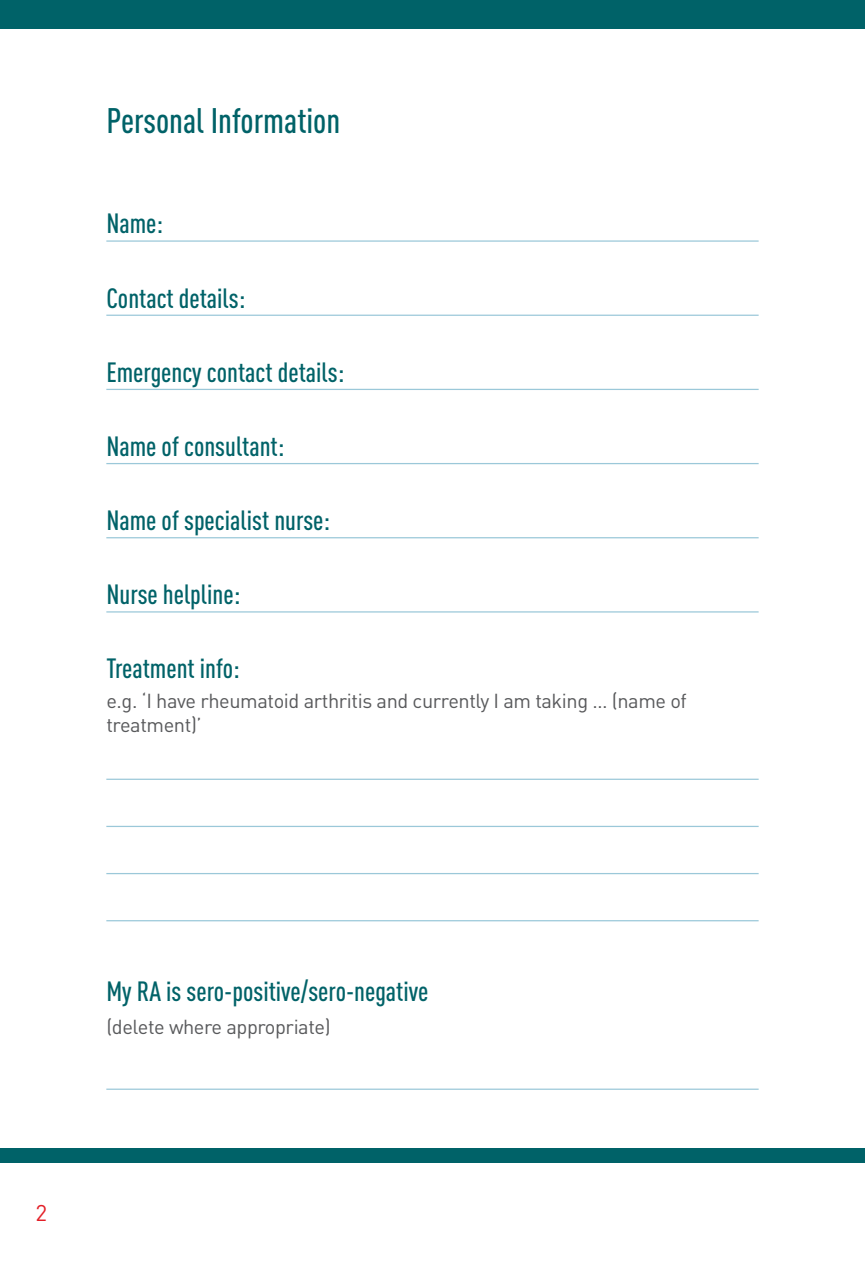
<style>
.page{position:relative;width:865px;height:1269px;background:#fff}
.page>*{position:absolute;margin:0;border:0;box-sizing:border-box;transform-origin:0 0}
.t1{font:500 condensed 35px "DIN Pro";color:#006268}
.t2{font:500 condensed 27.5px "DIN Pro";color:#006268}
.t3{font:22.5px "DIN Pro";color:#e31f27}
.t4{font:20px/23px "DIN Pro";letter-spacing:-.02em;color:#58595b}
</style>
<div class="page">
<div style="left:0;top:0;width:865px;height:28px;background:#006268"></div>
<div style="left:0;top:1148px;width:865px;height:14px;background:#006268"></div>
<hr style="left:106px;top:240px;width:652px;height:2px;background:#9bc8d9">
<hr style="left:106px;top:314px;width:652px;height:2px;background:#9bc8d9">
<hr style="left:106px;top:389px;width:652px;height:1px;background:#9bc8d9">
<hr style="left:106px;top:463px;width:652px;height:1px;background:#9bc8d9">
<hr style="left:106px;top:537px;width:652px;height:1px;background:#9bc8d9">
<hr style="left:106px;top:611px;width:652px;height:1px;background:#9bc8d9">
<hr style="left:106px;top:778px;width:652px;height:2px;background:#9bc8d9">
<hr style="left:106px;top:825px;width:652px;height:2px;background:#9bc8d9">
<hr style="left:106px;top:873px;width:652px;height:1px;background:#9bc8d9">
<hr style="left:106px;top:920px;width:652px;height:1px;background:#9bc8d9">
<hr style="left:106px;top:1088px;width:652px;height:1px;background:#9bc8d9">
<p class="t1" style="left:106px;top:95px;width:235px">Personal Information</p>
<p class="t2" style="left:106px;top:203px;width:58px">Name:</p>
<p class="t2" style="left:106px;top:277px;width:141px">Contact details:</p>
<p class="t2" style="left:106px;top:351px;width:239px">Emergency contact details:</p>
<p class="t2" style="left:106px;top:426px;width:179px">Name of consultant:</p>
<p class="t2" style="left:106px;top:500px;width:225px">Name of specialist nurse:</p>
<p class="t2" style="left:106px;top:574px;width:135px">Nurse helpline:</p>
<p class="t2" style="left:106px;top:648px;width:135px">Treatment info:</p>
<p class="t4" style="left:106px;top:688px;width:582px">e.g. ‘I have rheumatoid arthritis and currently I am taking … (name of treatment)’</p>
<p class="t2" style="left:106px;top:971px;width:323px">My RA is sero-positive/sero-negative</p>
<p class="t4" style="left:106px;top:1013px;width:226px">(delete where appropriate)</p>
<p class="t3" style="left:35px;top:1195px;width:13px">2</p>
</div>
